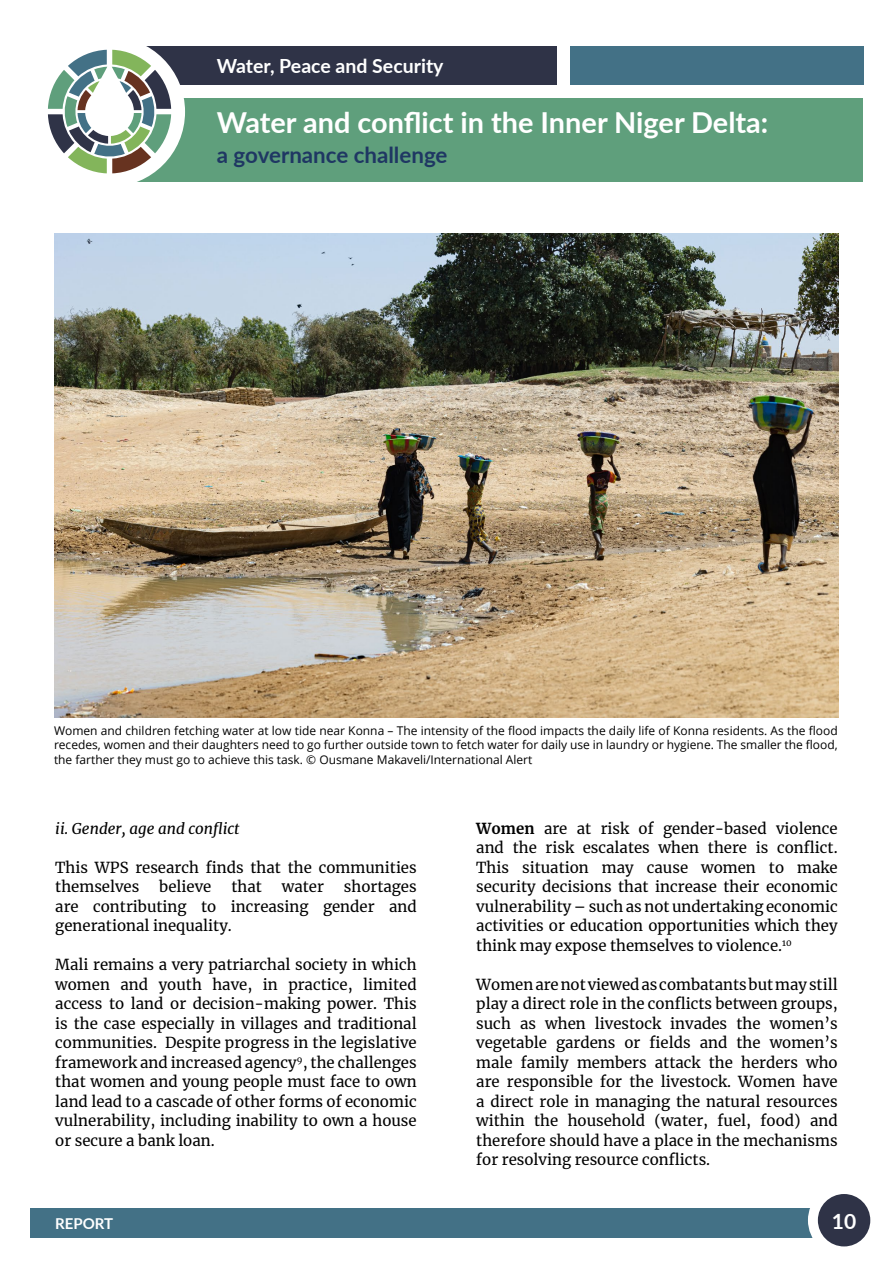
<style>
.page{position:relative;width:893px;height:1263px;background:#fff}
.page>*{position:absolute;margin:0;border:0;box-sizing:border-box;transform-origin:0 0}
.t1{font:700 28.95px "Lato";color:#fff}
.t2{font:700 22.35px "Lato";color:#1f3763}
.t3{font:700 21px "Lato";color:#fff}
.t4{font:700 19.5px "Lato";color:#fff}
.Paragraph_Style_1{font:15px/19.5px "Merriweather";color:#000;text-align:justify}
.Paragraph_Style_1-2{font:italic 15px "Merriweather";color:#000}
.t5{font:700 15px "Lato";color:#fff}
.Paragraph_Style_1-3{font:12px/14.4px "Open Sans";color:#000;text-align:justify}
.s1{font-weight:700}
</style>
<div class="page">
<div style="left:30px;top:98px;width:833px;height:83px;background:#5f9f7c"></div>
<div style="left:30px;top:47px;width:527px;height:38px;background:#2f3347"></div>
<div style="left:570px;top:47px;width:293px;height:38px;background:#437186"></div>
<div style="left:30px;top:1208px;width:808px;height:29px;background:#437186"></div>
<div style="left:808px;top:1184px;width:72px;height:72px;background:#fff;border-radius:50%"></div>
<div style="left:818px;top:1194px;width:52px;height:52px;background:#2f3347;border-radius:50%"></div>
<div style="left:35px;top:37px;width:150px;height:150px;background:#fff;border-radius:50%"></div>
<div style="left:0;top:9px;width:117px;height:204px;background:#fff"></div>
<svg style="left:48px;top:50px;width:123px;height:123px"></svg>
<img style="left:54px;top:234px;width:785px;height:483px">
<h3 class="t4" style="left:217px;top:52px;width:228px">Water, Peace and Security</h3>
<h1 class="t1" style="left:217px;top:101px;width:553px">Water and conflict in the Inner Niger Delta:</h1>
<h2 class="t2" style="left:217px;top:139px;width:232px">a governance challenge</h2>
<p class="Paragraph_Style_1-3" style="left:54px;top:723px;width:785px">Women and children fetching water at low tide near Konna – The intensity of the flood impacts the daily life of Konna residents. As the flood recedes, women and their daughters need to go further outside town to fetch water for daily use in laundry or hygiene. The smaller the flood, the farther they must go to achieve this task. © Ousmane Makaveli/International Alert</p>
<p class="Paragraph_Style_1-2" style="left:55px;top:818px;width:186px">ii. Gender, age and conflict</p>
<p class="Paragraph_Style_1" style="left:55px;top:857px;width:363px">This WPS research finds that the communities themselves</p>
<p class="Paragraph_Style_1" style="left:55px;top:877px;width:363px;text-indent:289px">shortages are contributing to increasing gender and generational inequality.</p>
<p class="Paragraph_Style_1" style="left:55px;top:955px;width:363px">Mali remains a very patriarchal society in which women and youth have, in practice, limited access to land or decision-making power. This is the case especially in villages and traditional communities. Despite progress in the legislative framework and increased agency<sup>9</sup>, the challenges that women and young people must face to own land lead to a cascade of other forms of economic vulnerability, including inability to own a house or secure a bank loan.</p>
<p class="Paragraph_Style_1" style="left:159px;top:877px;width:54px">believe</p>
<p class="Paragraph_Style_1" style="left:231px;top:877px;width:32px">that</p>
<p class="Paragraph_Style_1" style="left:282px;top:877px;width:44px">water</p>
<p class="Paragraph_Style_1" style="left:476px;top:818px;width:363px"><span class="s1">Women</span> are at risk of gender-based violence and the risk escalates when there is conflict.<br>This situation may cause women to make security decisions that increase their economic vulnerability – such as not undertaking economic activities or education opportunities which they think may expose themselves to violence.<sup>10</sup></p>
<p class="Paragraph_Style_1" style="left:476px;top:974px;width:363px">Women are not viewed as combatants but may still play a direct role in the conflicts between groups, such as when livestock invades the women’s vegetable gardens or fields and the women’s male family members attack the herders who are responsible for the livestock. Women have a direct role in managing the natural resources within the household (water, fuel, food) and therefore should have a place in the mechanisms for resolving resource conflicts.</p>
<p class="t5" style="left:55px;top:1212px;width:60px">REPORT</p>
<h3 class="t3" style="left:832px;top:1206px;width:26px">10</h3>
</div>
